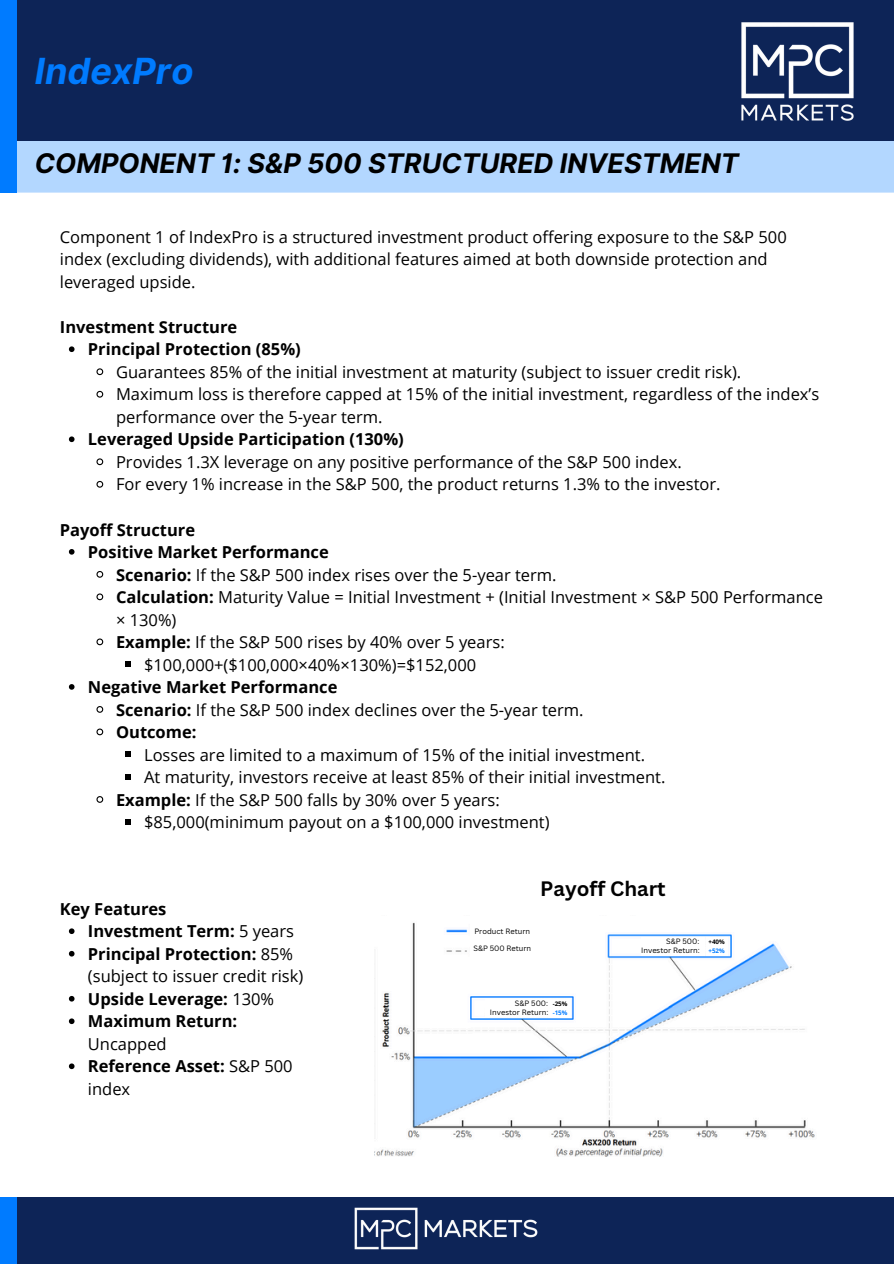
<style>
.page{position:relative;width:894px;height:1264px;background:#fff}
.page>*{position:absolute;margin:0;border:0;box-sizing:border-box;transform-origin:0 0}
.t1{font:italic 700 36px "Inter";color:#007bff}
.t2{font:italic 700 27px "Inter";color:#000}
.t3{font:700 20.25px "Canva Sans";color:#000}
.t4{font:16.5px/22.5px "Open Sans";color:#000}
.t5{font:700 16.5px/22.5px "Open Sans";color:#000}
.t6{font:7.5px "Canva Sans";color:#000}
.t7{font:700 6.3px "Open Sans";color:#000}
.t8{font:700 6.3px "Open Sans";color:#007bff}
.s1{font-weight:700}
.s2{font-weight:400}
</style>
<div class="page">
<div style="left:0;top:1197px;width:893px;height:66px;background:#0d2457"></div>
<div style="left:0;top:1197px;width:17px;height:66px;background:#007bff"></div>
<div style="left:17px;top:140px;width:876px;height:53px;background:#b3d7ff"></div>
<div style="left:0;top:0;width:893px;height:140px;background:#0d2457"></div>
<div style="left:0;top:0;width:17px;height:193px;background:#007bff"></div>
<svg style="left:69px;top:346px;width:5px;height:6px"></svg>
<svg style="left:96px;top:368px;width:8px;height:8px"></svg>
<svg style="left:96px;top:390px;width:8px;height:8px"></svg>
<svg style="left:69px;top:436px;width:5px;height:6px"></svg>
<svg style="left:96px;top:458px;width:8px;height:8px"></svg>
<svg style="left:96px;top:480px;width:8px;height:8px"></svg>
<svg style="left:69px;top:549px;width:5px;height:5px"></svg>
<svg style="left:96px;top:571px;width:8px;height:7px"></svg>
<svg style="left:96px;top:593px;width:8px;height:8px"></svg>
<svg style="left:96px;top:638px;width:8px;height:8px"></svg>
<svg style="left:125px;top:661px;width:6px;height:6px"></svg>
<svg style="left:69px;top:684px;width:5px;height:5px"></svg>
<svg style="left:96px;top:706px;width:8px;height:7px"></svg>
<svg style="left:96px;top:728px;width:8px;height:8px"></svg>
<svg style="left:125px;top:751px;width:6px;height:6px"></svg>
<svg style="left:125px;top:774px;width:6px;height:5px"></svg>
<svg style="left:96px;top:796px;width:8px;height:7px"></svg>
<svg style="left:125px;top:819px;width:6px;height:5px"></svg>
<img style="left:375px;top:922px;width:440px;height:234px">
<div style="left:705px;top:937px;width:22px;height:18px;background:#fff"></div>
<div style="left:549px;top:999px;width:21px;height:18px;background:#fff"></div>
<img style="left:741px;top:22px;width:113px;height:99px">
<img style="left:354px;top:1207px;width:184px;height:43px">
<div style="left:470px;top:910px;width:64px;height:68px;background:#fff"></div>
<svg style="left:69px;top:928px;width:5px;height:6px"></svg>
<svg style="left:69px;top:950px;width:5px;height:6px"></svg>
<svg style="left:69px;top:996px;width:5px;height:5px"></svg>
<svg style="left:69px;top:1018px;width:5px;height:6px"></svg>
<svg style="left:69px;top:1063px;width:5px;height:6px"></svg>
<div style="left:484px;top:999px;width:64px;height:17px;background:#fff"></div>
<div style="left:641px;top:937px;width:63px;height:18px;background:#fff"></div>
<p class="t1" style="left:35px;top:50px;width:160px">IndexPro</p>
<p class="t2" style="left:35px;top:147px;width:705px">COMPONENT 1: S&amp;P 500 STRUCTURED INVESTMENT</p>
<h1 class="t4" style="left:60px;top:225px;width:728px">Component 1 of IndexPro is a structured investment product offering exposure to the S&amp;P 500 index (excluding dividends), with additional features aimed at both downside protection and leveraged upside.</h1>
<p class="t5" style="left:60px;top:315px;width:179px">Investment Structure</p>
<p class="t5" style="left:88px;top:338px;width:214px">Principal Protection (85%)</p>
<h2 class="t4" style="left:116px;top:360px;width:626px">Guarantees 85% of the initial investment at maturity (subject to issuer credit risk).</h2>
<h5 class="t4" style="left:116px;top:383px;width:704px">Maximum loss is therefore capped at 15% of the initial investment, regardless of the index’s performance over the 5-year term.</h5>
<h4 class="t5" style="left:88px;top:428px;width:317px">Leveraged Upside Participation (130%)</h4>
<p class="t4" style="left:116px;top:450px;width:567px">Provides 1.3X leverage on any positive performance of the S&amp;P 500 index.</p>
<p class="t4" style="left:116px;top:473px;width:606px">For every 1% increase in the S&amp;P 500, the product returns 1.3% to the investor.</p>
<p class="t5" style="left:60px;top:518px;width:137px">Payoff Structure</p>
<p class="t5" style="left:88px;top:540px;width:242px">Positive Market Performance</p>
<p class="t4" style="left:116px;top:563px;width:442px"><span class="s1">Scenario:</span> If the S&amp;P 500 index rises over the 5-year term.</p>
<p class="t4" style="left:116px;top:585px;width:708px"><span class="s1">Calculation:</span> Maturity Value = Initial Investment + (Initial Investment × S&amp;P 500 Performance × 130%)</p>
<h4 class="t4" style="left:116px;top:630px;width:390px"><span class="s1">Example:</span> If the S&amp;P 500 rises by 40% over 5 years:</h4>
<p class="t4" style="left:144px;top:653px;width:333px">$100,000+($100,000×40%×130%)=$152,000</p>
<p class="t5" style="left:88px;top:675px;width:251px">Negative Market Performance</p>
<p class="t4" style="left:116px;top:698px;width:469px"><span class="s1">Scenario:</span> If the S&amp;P 500 index declines over the 5-year term.</p>
<p class="t5" style="left:116px;top:720px;width:82px">Outcome:</p>
<p class="t4" style="left:144px;top:743px;width:502px">Losses are limited to a maximum of 15% of the initial investment.</p>
<p class="t4" style="left:144px;top:765px;width:522px">At maturity, investors receive at least 85% of their initial investment.</p>
<p class="t4" style="left:116px;top:788px;width:385px"><span class="s1">Example:</span> If the S&amp;P 500 falls by 30% over 5 years:</p>
<p class="t4" style="left:144px;top:810px;width:407px">$85,000(minimum payout on a $100,000 investment)</p>
<p class="t5" style="left:60px;top:897px;width:108px">Key Features</p>
<p class="t5" style="left:88px;top:919px;width:207px">Investment Term: <span class="s2">5 years</span></p>
<p class="t4" style="left:88px;top:942px;width:217px"><span class="s1">Principal Protection:</span> 85% (subject to issuer credit risk)</p>
<h3 class="t5" style="left:88px;top:987px;width:188px">Upside Leverage: <span class="s2">130%</span></h3>
<p class="t5" style="left:88px;top:1009px;width:151px">Maximum Return:<br><span class="s2">Uncapped</span></p>
<p class="t5" style="left:88px;top:1054px;width:206px">Reference Asset: <span class="s2">S&amp;P 500 index</span></p>
<p class="t6" style="left:474px;top:926px;width:57px">Product Return</p>
<p class="t6" style="left:473px;top:943px;width:59px">S&amp;P 500 Return</p>
<p class="t3" style="left:540px;top:874px;width:127px">Payoff Chart</p>
<p class="t6" style="left:666px;top:935px;width:35px">S&amp;P 500:</p>
<p class="t6" style="left:641px;top:945px;width:60px">Investor Return:</p>
<p class="t7" style="left:708px;top:937px;width:18px">+40%</p>
<p class="t8" style="left:708px;top:946px;width:18px">+52%</p>
<p class="t6" style="left:515px;top:998px;width:35px">S&amp;P 500:</p>
<h6 class="t6" style="left:489px;top:1007px;width:60px">Investor Return:</h6>
<p class="t7" style="left:552px;top:999px;width:16px">-25%</p>
<h4 class="t8" style="left:552px;top:1008px;width:16px">-15%</h4>
</div>
